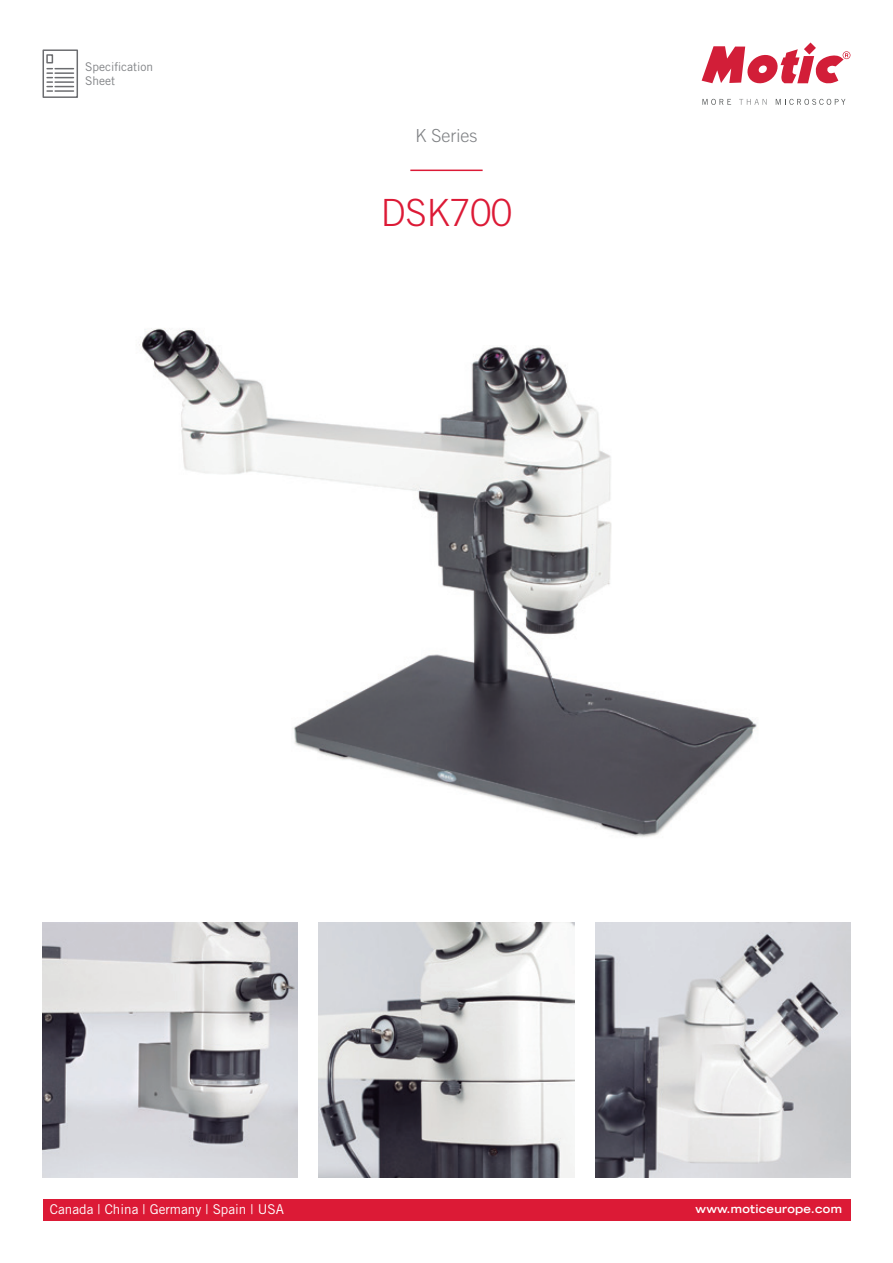
<style>
.page{position:relative;width:893px;height:1263px;background:#fff}
.page>*{position:absolute;margin:0;border:0;box-sizing:border-box;transform-origin:0 0}
.t1{font:300 37.5px "Trade Gothic";color:#dc1a36}
.t2{font:300 18px "Trade Gothic";color:#808285}
.t3{font:13.5px "Trade Gothic";color:#fff}
.t4{font:12px/14.4px "Trade Gothic";color:#808285}
.t5{font:700 expanded 11.25px "Trade Gothic LH";letter-spacing:.025em;color:#fff}
</style>
<div class="page">
<svg style="left:702px;top:43px;width:148px;height:41px"></svg>
<svg style="left:702px;top:99px;width:29px;height:6px"></svg>
<svg style="left:739px;top:99px;width:28px;height:6px"></svg>
<svg style="left:776px;top:99px;width:69px;height:6px"></svg>
<div style="left:43px;top:1199px;width:807px;height:21px;background:#dc1a36"></div>
<hr style="left:410px;top:170px;width:73px;height:1px;background:#dc1a36">
<svg style="left:42px;top:49px;width:36px;height:49px"></svg>
<img style="left:595px;top:922px;width:255px;height:256px">
<img style="left:139px;top:328px;width:618px;height:510px">
<img style="left:319px;top:922px;width:255px;height:256px">
<img style="left:43px;top:922px;width:255px;height:256px">
<p class="t4" style="left:85px;top:59px;width:70px">Specification<br>Sheet</p>
<h2 class="t2" style="left:415px;top:125px;width:63px">K Series</h2>
<h1 class="t1" style="left:381px;top:190px;width:133px">DSK700</h1>
<p class="t3" style="left:50px;top:1201px;width:235px">Canada | China | Germany | Spain | USA</p>
<p class="t5" style="left:695px;top:1201px;width:148px">www.moticeurope.com</p>
</div>
